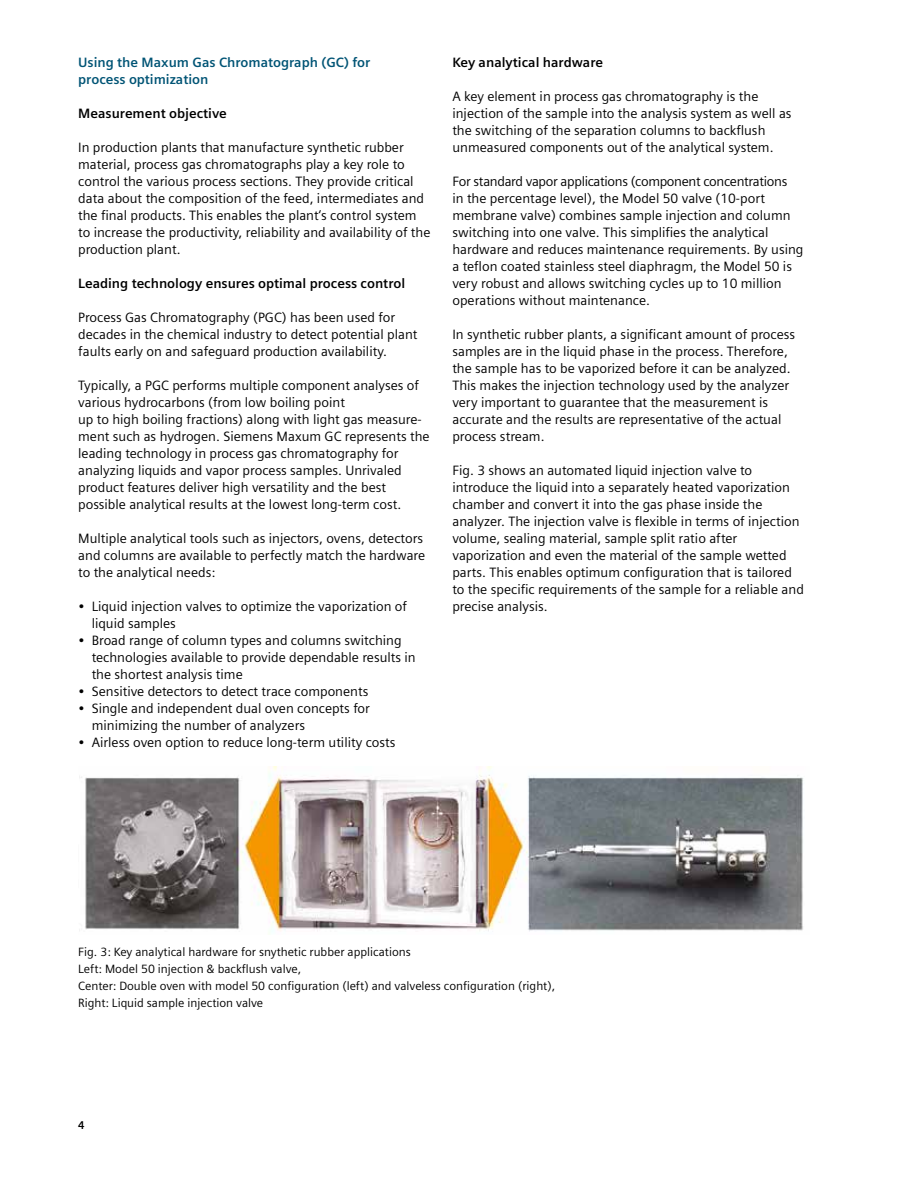
<style>
.page{position:relative;width:918px;height:1188px;background:#fff}
.page>*{position:absolute;margin:0;border:0;box-sizing:border-box;transform-origin:0 0}
.t1{font:13.5px/17px "Siemens Sans OT";color:#000}
.t2{font:700 13.5px "Siemens Sans OT";color:#000}
.t3{font:700 13.5px/17px "Siemens Sans OT";color:#005475}
.t4{font:12px/17px "Siemens Sans OT";color:#000}
.t5{font:700 11.25px "Siemens Sans OT";color:#000}
</style>
<div class="page">
<img style="left:79px;top:767px;width:724px;height:165px">
<p class="t3" style="left:78px;top:54px;width:294px">Using the Maxum Gas Chromatograph (GC) for process optimization</p>
<p class="t2" style="left:78px;top:105px;width:150px">Measurement objective</p>
<p class="t1" style="left:78px;top:139px;width:354px">In production plants that manufacture synthetic rubber material, process gas chromatographs play a key role to control the various process sections. They provide critical data about the composition of the feed, intermediates and the final products. This enables the plant‘s control system to increase the productivity, reliability and availability of the production plant.</p>
<p class="t2" style="left:78px;top:276px;width:328px">Leading technology ensures optimal process control</p>
<p class="t1" style="left:78px;top:309px;width:341px">Process Gas Chromatography (PGC) has been used for decades in the chemical industry to detect potential plant faults early on and safeguard production availability.</p>
<p class="t1" style="left:78px;top:377px;width:353px">Typically, a PGC performs multiple component analyses of various hydrocarbons (from low boiling point<br>up to high boiling fractions) along with light gas measure&shy;ment such as hydrogen. Siemens Maxum GC represents the leading technology in process gas chromatography for analyzing liquids and vapor process samples. Unrivaled product features deliver high versatility and the best possible analytical results at the lowest long-term cost.</p>
<p class="t1" style="left:78px;top:530px;width:349px">Multiple analytical tools such as injectors, ovens, detectors and columns are available to perfectly match the hardware to the analytical needs:</p>
<p class="t1" style="left:92px;top:598px;width:317px;text-indent:-14px">• Liquid injection valves to optimize the vaporization of liquid samples</p>
<p class="t1" style="left:92px;top:632px;width:326px;text-indent:-14px">• Broad range of column types and columns switching technologies available to provide dependable results in the shortest analysis time</p>
<p class="t1" style="left:78px;top:683px;width:292px">• Sensitive detectors to detect trace components</p>
<p class="t1" style="left:92px;top:700px;width:280px;text-indent:-14px">• Single and independent dual oven concepts for minimizing the number of analyzers</p>
<p class="t1" style="left:78px;top:734px;width:319px">• Airless oven option to reduce long-term utility costs</p>
<p class="t2" style="left:452px;top:54px;width:152px">Key analytical hardware</p>
<p class="t1" style="left:452px;top:88px;width:341px">A key element in process gas chromatography is the injection of the sample into the analysis system as well as the switching of the separation columns to backflush unmeasured components out of the analytical system.</p>
<p class="t1" style="left:452px;top:173px;width:353px">For standard vapor applications (component concentrations<br>in the percentage level), the Model 50 valve (10-port membrane valve) combines sample injection and column switching into one valve. This simplifies the analytical hardware and reduces maintenance requirements. By using a teflon coated stainless steel diaphragm, the Model 50 is very robust and allows switching cycles up to 10 million operations without maintenance.</p>
<p class="t1" style="left:452px;top:326px;width:344px">In synthetic rubber plants, a significant amount of process samples are in the liquid phase in the process. Therefore, the sample has to be vaporized before it can be analyzed.<br>This makes the injection technology used by the analyzer very important to guarantee that the measurement is accurate and the results are representative of the actual process stream.</p>
<p class="t1" style="left:452px;top:462px;width:353px">Fig. 3 shows an automated liquid injection valve to introduce the liquid into a separately heated vaporization chamber and convert it into the gas phase inside the analyzer. The injection valve is flexible in terms of injection volume, sealing material, sample split ratio after vaporization and even the material of the sample wetted parts. This enables optimum configuration that is tailored to the specific requirements of the sample for a reliable and precise analysis.</p>
<p class="t4" style="left:78px;top:944px;width:478px">Fig. 3: Key analytical hardware for snythetic rubber applications<br>Left: Model 50 injection &amp; backflush valve,<br>Center: Double oven with model 50 configuration (left) and valveless configuration (right), Right: Liquid sample injection valve</p>
<p class="t5" style="left:78px;top:1119px;width:8px">4</p>
</div>
